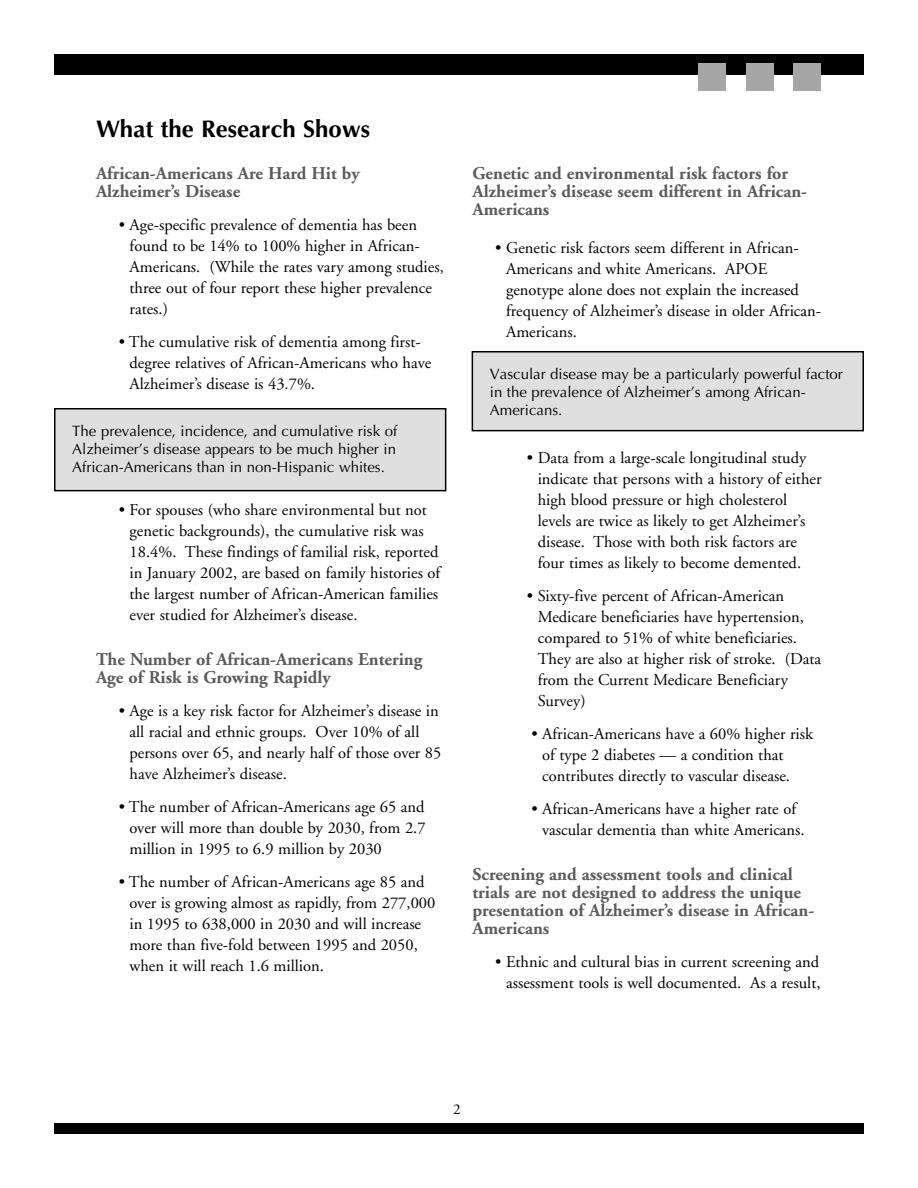
<style>
.page{position:relative;width:918px;height:1188px;background:#fff}
.page>*{position:absolute;margin:0;border:0;box-sizing:border-box;transform-origin:0 0}
.t1{font:700 24px "Optima";color:#000}
.t2{font:700 18px/18px "Adobe Garamond";color:#5b5b5b}
.t3{font:16.5px/21px "Adobe Garamond";color:#000}
.t4{font:15px/18px "Optima";color:#000;text-align:justify}
.t5{font:15px "Adobe Garamond";color:#000}
</style>
<div class="page">
<div style="left:54px;top:54px;width:810px;height:20px;background:#000"></div>
<div style="left:793px;top:63px;width:27px;height:27px;background:#a6a6a6"></div>
<div style="left:746px;top:63px;width:28px;height:27px;background:#a6a6a6"></div>
<div style="left:698px;top:63px;width:28px;height:27px;background:#a6a6a6"></div>
<div style="left:54px;top:1123px;width:810px;height:11px;background:#000"></div>
<div style="left:55px;top:409px;width:391px;height:82px;background:#dfdfdf"></div>
<div style="left:54px;top:408px;width:392px;height:83px;border:2px solid #000"></div>
<div style="left:472px;top:352px;width:391px;height:79px;background:#dfdfdf"></div>
<div style="left:472px;top:351px;width:392px;height:80px;border:2px solid #000"></div>
<h1 class="t1" style="left:96px;top:119px;width:276px">What the Research Shows</h1>
<p class="t2" style="left:96px;top:166px;width:265px">African-Americans Are Hard Hit by<br>Alzheimer’s Disease</p>
<p class="t3" style="left:130px;top:216px;width:316px;text-indent:-11px">• Age-specific prevalence of dementia has been found to be 14% to 100% higher in African-Americans. (While the rates vary among studies, three out of four report these higher prevalence rates.)</p>
<p class="t3" style="left:130px;top:333px;width:303px;text-indent:-11px">• The cumulative risk of dementia among first&shy;degree relatives of African-Americans who have<br>Alzheimer’s disease is 43.7%.</p>
<p class="t4" style="left:72px;top:423px;width:327px">The prevalence, incidence, and cumulative risk of Alzheimer’s disease appears to be much higher in African-Americans than in non-Hispanic whites.</p>
<p class="t3" style="left:130px;top:501px;width:312px;text-indent:-11px">• For spouses (who share environmental but not genetic backgrounds), the cumulative risk was 18.4%. These findings of familial risk, reported in January 2002, are based on family histories of the largest number of African-American families ever studied for Alzheimer’s disease.</p>
<p class="t2" style="left:96px;top:652px;width:328px">The Number of African-Americans Entering<br>Age of Risk is Growing Rapidly</p>
<p class="t3" style="left:130px;top:702px;width:313px;text-indent:-11px">• Age is a key risk factor for Alzheimer’s disease in all racial and ethnic groups. Over 10% of all persons over 65, and nearly half of those over 85 have Alzheimer’s disease.</p>
<p class="t3" style="left:130px;top:798px;width:298px;text-align:justify;text-indent:-11px">• The number of African-Americans age 65 and over will more than double by 2030, from 2.7 million in 1995 to 6.9 million by 2030</p>
<p class="t3" style="left:130px;top:873px;width:307px;text-indent:-11px">• The number of African-Americans age 85 and over is growing almost as rapidly, from 277,000 in 1995 to 638,000 in 2030 and will increase more than five-fold between 1995 and 2050, when it will reach 1.6 million.</p>
<p class="t2" style="left:472px;top:166px;width:336px">Genetic and environmental risk factors for<br>Alzheimer’s disease seem different in African-<br>Americans</p>
<p class="t3" style="left:506px;top:239px;width:317px;text-indent:-11px">• Genetic risk factors seem different in African-Americans and white Americans. APOE genotype alone does not explain the increased frequency of Alzheimer’s disease in older African-Americans.</p>
<p class="t4" style="left:490px;top:366px;width:354px;text-align:left">Vascular disease may be a particularly powerful factor in the prevalence of Alzheimer’s among African-<br>Americans.</p>
<p class="t3" style="left:538px;top:449px;width:285px;text-indent:-11px">• Data from a large-scale longitudinal study indicate that persons with a history of either high blood pressure or high cholesterol levels are twice as likely to get Alzheimer’s disease. Those with both risk factors are four times as likely to become demented.</p>
<p class="t3" style="left:538px;top:587px;width:285px;text-indent:-11px">• Sixty-five percent of African-American Medicare beneficiaries have hypertension, compared to 51% of white beneficiaries.<br>They are also at higher risk of stroke. (Data from the Current Medicare Beneficiary Survey)</p>
<p class="t3" style="left:542px;top:725px;width:272px;text-indent:-11px">• African-Americans have a 60% higher risk of type 2 diabetes — a condition that contributes directly to vascular disease.</p>
<p class="t3" style="left:542px;top:800px;width:264px;text-indent:-11px">• African-Americans have a higher rate of vascular dementia than white Americans.</p>
<p class="t2" style="left:472px;top:867px;width:343px">Screening and assessment tools and clinical trials are not designed to address the unique presentation of Alzheimer’s disease in African-Americans</p>
<p class="t3" style="left:495px;top:953px;width:327px;text-align:right">• Ethnic and cultural bias in current screening and assessment tools is well documented. As a result,</p>
<p class="t5" style="left:453px;top:1103px;width:9px">2</p>
</div>
